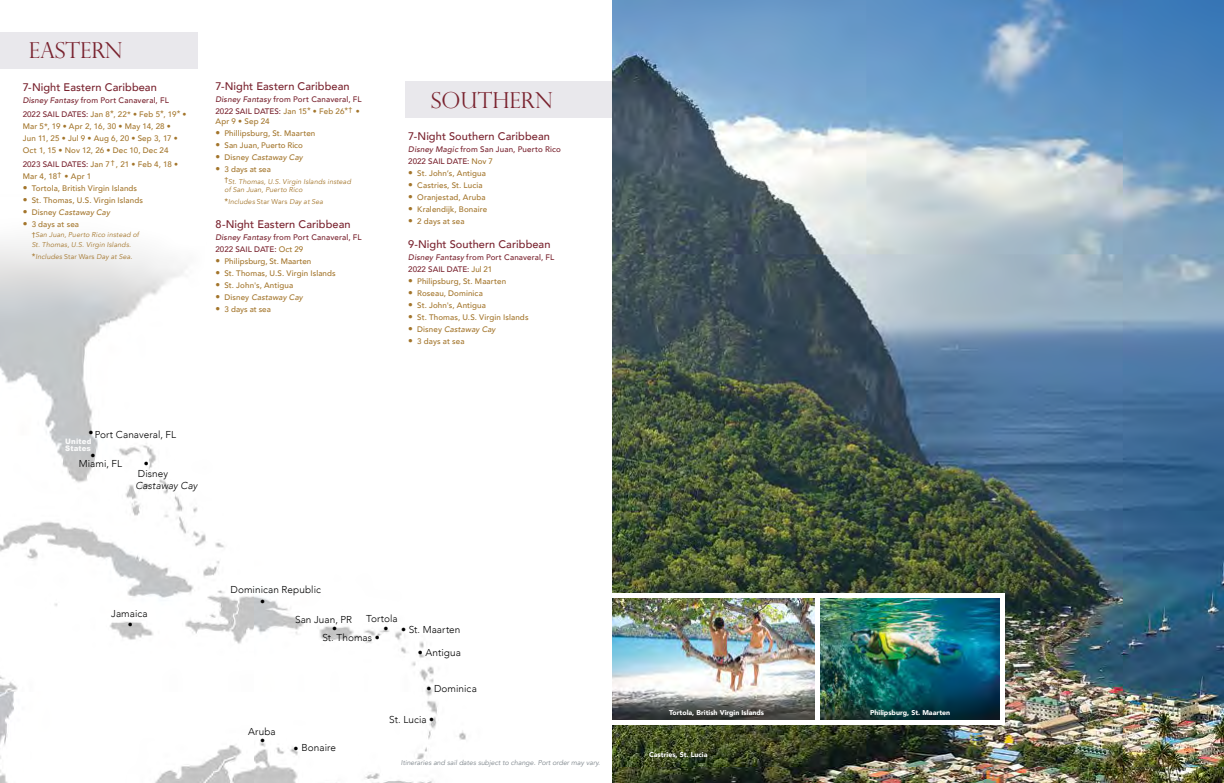
<style>
.page{position:relative;width:1224px;height:783px;background:#fff}
.page>*{position:absolute;margin:0;border:0;box-sizing:border-box;transform-origin:0 0}
.t1{font:300 22px "Perpetua Titling MT Std";color:#79222e}
.t2{font:500 11px "Avenir";letter-spacing:.005em;color:#79222e}
.t3{font:300 10px/18.4px "Avenir";letter-spacing:.005em;color:#000}
.t4{font:italic 300 10px "Avenir";letter-spacing:.01em;color:#000}
.t5{font:300 9px "Avenir";color:#000}
.t6{font:500 8px/12px "Avenir";letter-spacing:.015em;color:#a3752b}
.t7{font:500 8px/12px "Avenir";letter-spacing:.005em;color:#79222e}
.t8{font:italic 500 8px "Avenir";letter-spacing:.015em;color:#a3752b}
.t9{font:900 7.5px/7px "Arial";letter-spacing:.02em;color:#fff;scale:.94 1}
.t10{font:italic 7px/10px "Avenir";letter-spacing:.02em;color:#a3752b}
.t11{font:900 7px "Avenir";color:#fff}
.t12{font:italic 7px "Avenir";color:#7e868c}
.s1{font-style:italic}
.s2{color:#a3752b}
.s3{color:#79222e}
.s4{font-weight:300;font-size:9.5px}
.s5{font-weight:300;font-style:normal;font-size:9.5px}
.s6{font-style:normal}
.s7{font-weight:500;font-style:normal}
.s8{font-weight:500;font-style:normal;font-size:8px}
</style>
<div class="page">
<img style="left:0;top:242px;width:466px;height:541px">
<img style="left:612px;top:0;width:612px;height:783px">
<img style="left:612px;top:593px;width:392px;height:132px">
<img style="left:821px;top:599px;width:179px;height:120px">
<img style="left:612px;top:599px;width:202px;height:120px">
<div style="left:0;top:32px;width:197px;height:36px;background:#e9e8ec"></div>
<div style="left:406px;top:82px;width:206px;height:36px;background:#e9e8ec"></div>
<h1 class="t1" style="left:29px;top:37px;width:96px">EASTERN</h1>
<h2 class="t2" style="left:23px;top:78px;width:136px">7-Night Eastern Caribbean</h2>
<p class="t7" style="left:23px;top:93px;width:165px;line-height:14px"><span class="s1">Disney Fantasy</span> from Port Canaveral, FL<br>2022 SAIL DATES: <span class="s2">Jan 8*, 22* • Feb 5*, 19* •</span></p>
<p class="t6" style="left:23px;top:120px;width:157px">Mar 5*, 19 • Apr 2, 16, 30 • May 14, 28 •<br>Jun 11, 25 • Jul 9 • Aug 6, 20 • Sep 3, 17 •<br>Oct 1, 15 • Nov 12, 26 • Dec 10, Dec 24</p>
<p class="t6" style="left:23px;top:158px;width:157px"><span class="s3">2023 SAIL DATES:</span> Jan 7<sup>†</sup> , 21 • Feb 4, 18 •<br>Mar 4, 18<sup>†</sup> • Apr 1</p>
<p class="t6" style="left:23px;top:182px;width:116px"><span class="s4">•</span> Tortola, British Virgin Islands</p>
<p class="t6" style="left:23px;top:194px;width:122px"><span class="s4">•</span> St. Thomas, U.S. Virgin Islands</p>
<p class="t8" style="left:23px;top:208px;width:89px"><span class="s5">•</span> <span class="s6">Disney</span> Castaway Cay</p>
<p class="t6" style="left:23px;top:218px;width:58px"><span class="s4">•</span> 3 days at sea</p>
<p class="t10" style="left:32px;top:230px;width:109px"><span class="s7">†</span>San Juan, Puerto Rico instead of<br>St. Thomas, U.S. Virgin Islands.</p>
<p class="t10" style="left:32px;top:252px;width:102px"><span class="s8">*</span>Includes <span class="s6">Star Wars</span> Day at Sea.</p>
<h2 class="t2" style="left:215px;top:77px;width:136px">7-Night Eastern Caribbean</h2>
<p class="t7" style="left:215px;top:93px;width:148px"><span class="s1">Disney Fantasy</span> from Port Canaveral, FL<br>2022 SAIL DATES: <span class="s2">Jan 15* • Feb 26*</span><sup>†</sup> <span class="s2">•</span></p>
<p class="t6" style="left:215px;top:115px;width:56px">Apr 9 • Sep 24</p>
<p class="t6" style="left:215px;top:127px;width:101px"><span class="s4">•</span> Phillipsburg, St. Maarten</p>
<p class="t6" style="left:215px;top:139px;width:89px"><span class="s4">•</span> San Juan, Puerto Rico</p>
<p class="t8" style="left:215px;top:153px;width:89px"><span class="s5">•</span> <span class="s6">Disney</span> Castaway Cay</p>
<p class="t6" style="left:215px;top:163px;width:57px"><span class="s4">•</span> 3 days at sea</p>
<p class="t10" style="left:224px;top:178px;width:128px;line-height:8px"><sup>†</sup>St. Thomas, U.S. Virgin Islands instead of San Juan, Puerto Rico</p>
<p class="t10" style="left:224px;top:197px;width:100px"><span class="s8">*</span>Includes <span class="s6">Star Wars</span> Day at Sea</p>
<h2 class="t2" style="left:215px;top:215px;width:137px">8-Night Eastern Caribbean</h2>
<p class="t7" style="left:215px;top:231px;width:148px"><span class="s1">Disney Fantasy</span> from Port Canaveral, FL<br>2022 SAIL DATE: <span class="s2">Oct 29</span></p>
<p class="t6" style="left:215px;top:255px;width:97px"><span class="s4">•</span> Philipsburg, St. Maarten</p>
<p class="t6" style="left:215px;top:267px;width:122px"><span class="s4">•</span> St. Thomas, U.S. Virgin Islands</p>
<p class="t6" style="left:215px;top:279px;width:79px"><span class="s4">•</span> St. John's, Antigua</p>
<p class="t8" style="left:215px;top:293px;width:89px"><span class="s5">•</span> <span class="s6">Disney</span> Castaway Cay</p>
<p class="t6" style="left:215px;top:303px;width:57px"><span class="s4">•</span> 3 days at sea</p>
<p class="t3" style="left:89px;top:425px;width:89px">•Port Canaveral, FL</p>
<p class="t9" style="left:65px;top:438px;width:29px">United<br>States</p>
<p class="t3" style="left:79px;top:452px;width:45px;line-height:7.9px;text-indent:12px">•<br>Miami, FL</p>
<p class="t3" style="left:144px;top:454px;width:6px">•</p>
<p class="t3" style="left:138px;top:464px;width:32px">Disney</p>
<p class="t4" style="left:135px;top:479px;width:64px">Castaway Cay</p>
<h1 class="t1" style="left:431px;top:87px;width:123px">SOUTHERN</h1>
<h2 class="t2" style="left:408px;top:127px;width:143px">7-Night Southern Caribbean</h2>
<p class="t7" style="left:408px;top:143px;width:154px"><span class="s1">Disney Magic</span> from San Juan, Puerto Rico<br>2022 SAIL DATE: <span class="s2">Nov 7</span></p>
<p class="t6" style="left:408px;top:167px;width:79px"><span class="s4">•</span> St. John’s, Antigua</p>
<p class="t6" style="left:408px;top:179px;width:76px"><span class="s4">•</span> Castries, St. Lucia</p>
<p class="t6" style="left:408px;top:191px;width:79px"><span class="s4">•</span> Oranjestad, Aruba</p>
<p class="t6" style="left:408px;top:203px;width:80px"><span class="s4">•</span> Kralendijk, Bonaire</p>
<p class="t6" style="left:408px;top:215px;width:58px"><span class="s4">•</span> 2 days at sea</p>
<h2 class="t2" style="left:408px;top:235px;width:144px">9-Night Southern Caribbean</h2>
<p class="t7" style="left:408px;top:251px;width:148px"><span class="s1">Disney Fantasy</span> from Port Canaveral, FL<br>2022 SAIL DATE: <span class="s2">Jul 21</span></p>
<p class="t6" style="left:408px;top:275px;width:99px"><span class="s4">•</span> Philipsburg, St. Maarten</p>
<p class="t6" style="left:408px;top:287px;width:76px"><span class="s4">•</span> Roseau, Dominica</p>
<p class="t6" style="left:408px;top:299px;width:79px"><span class="s4">•</span> St. John's, Antigua</p>
<p class="t6" style="left:408px;top:311px;width:122px"><span class="s4">•</span> St. Thomas, U.S. Virgin Islands</p>
<p class="t8" style="left:408px;top:325px;width:89px"><span class="s5">•</span> <span class="s6">Disney</span> Castaway Cay</p>
<p class="t6" style="left:408px;top:335px;width:58px"><span class="s4">•</span> 3 days at sea</p>
<p class="t3" style="left:111px;top:608px;width:38px;line-height:11.1px;text-align:center">Jamaica •</p>
<p class="t3" style="left:260px;top:583px;width:62px;line-height:12px;text-indent:-30px">Dominican Republic •</p>
<p class="t3" style="left:366px;top:610px;width:33px">Tortola</p>
<p class="t3" style="left:322px;top:610px;width:59px;text-indent:-27px">San Juan, PR<br>St. Thomas •</p>
<p class="t3" style="left:401px;top:620px;width:61px">• St. Maarten</p>
<p class="t3" style="left:418px;top:643px;width:45px">• Antigua</p>
<p class="t3" style="left:426px;top:679px;width:52px">• Dominica</p>
<p class="t3" style="left:332px;top:620px;width:6px">•</p>
<p class="t3" style="left:384px;top:619px;width:6px">•</p>
<p class="t3" style="left:248px;top:726px;width:29px;line-height:9.4px;text-align:center">Aruba •</p>
<p class="t3" style="left:293px;top:738px;width:44px">• Bonaire</p>
<p class="t3" style="left:389px;top:711px;width:46px">St. Lucia •</p>
<p class="t12" style="left:401px;top:759px;width:201px">Itineraries and sail dates subject to change. Port order may vary.</p>
<p class="t11" style="left:669px;top:706px;width:96px">Tortola, British Virgin Islands</p>
<p class="t11" style="left:870px;top:706px;width:82px">Philipsburg, St. Maarten</p>
<p class="t11" style="left:649px;top:748px;width:60px">Castries, St. Lucia</p>
<p class="t5" style="left:916px;top:764px;width:6px">5</p>
</div>
